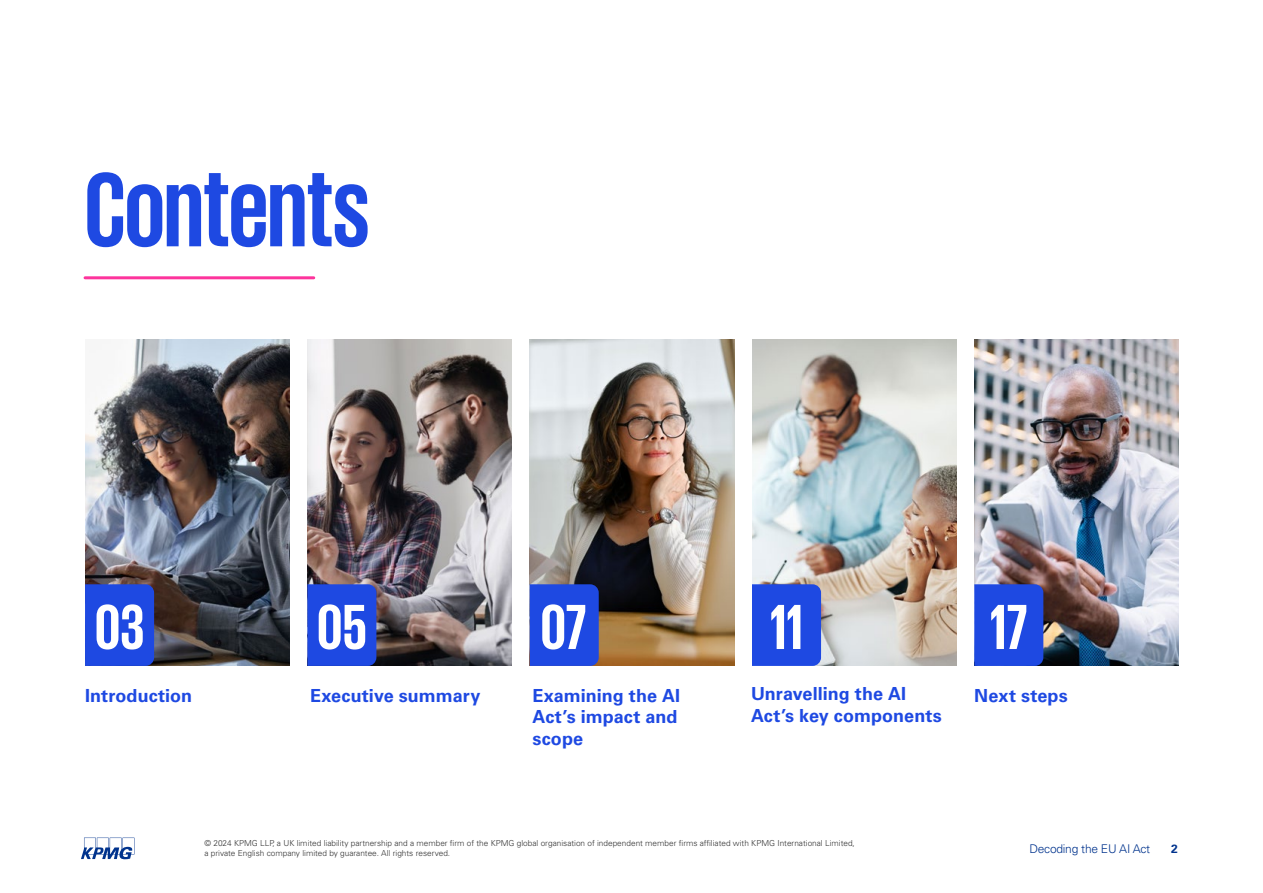
<style>
.page{position:relative;width:1263px;height:893px;background:#fff}
.page>*{position:absolute;margin:0;border:0;box-sizing:border-box;transform-origin:0 0}
.t1{font:700 108px "KPMG";letter-spacing:-.015em;color:#1e49e2}
.t2{font:700 65.1px "KPMG";color:#fff}
.t3{font:700 18px/21.6px "Univers LT Std";letter-spacing:.005em;color:#1e49e2}
.t4{font:300 12px "Univers LT Std";letter-spacing:-.02em;color:#00338d}
.t5{font:700 12px "Univers LT Std";color:#00338d}
.t6{font:300 8.25px/9.9px "Univers LT Std";color:#333}
</style>
<div class="page">
<img style="left:530px;top:339px;width:204px;height:326px">
<hr style="left:85px;top:276px;width:229px;height:3px;background:#fd349c">
<img style="left:85px;top:339px;width:205px;height:327px">
<img style="left:307px;top:339px;width:205px;height:327px">
<img style="left:752px;top:339px;width:204px;height:327px">
<img style="left:974px;top:339px;width:187px;height:327px">
<div style="left:85px;top:584px;width:69px;height:82px;background:#1e49e2"></div>
<div style="left:307px;top:584px;width:69px;height:82px;background:#1e49e2"></div>
<div style="left:530px;top:584px;width:69px;height:82px;background:#1e49e2"></div>
<div style="left:752px;top:584px;width:69px;height:82px;background:#1e49e2"></div>
<div style="left:974px;top:584px;width:69px;height:82px;background:#1e49e2"></div>
<svg style="left:81px;top:838px;width:53px;height:21px"></svg>
<svg style="left:1161px;top:339px;width:18px;height:327px;background:#c8c9d2"></svg>
<h1 class="t1" style="left:84px;top:155px;width:287px">Contents</h1>
<h2 class="t2" style="left:95px;top:594px;width:51px">03</h2>
<h3 class="t3" style="left:85px;top:685px;width:109px">Introduction</h3>
<h2 class="t2" style="left:317px;top:594px;width:52px">05</h2>
<h3 class="t3" style="left:310px;top:685px;width:172px">Executive summary</h3>
<h2 class="t2" style="left:540px;top:594px;width:48px">07</h2>
<h3 class="t3" style="left:532px;top:685px;width:149px">Examining the AI<br>Act’s impact and scope</h3>
<h2 class="t2" style="left:770px;top:594px;width:35px">11</h2>
<h3 class="t3" style="left:751px;top:683px;width:192px">Unravelling the AI<br>Act’s key components</h3>
<h2 class="t2" style="left:990px;top:594px;width:40px">17</h2>
<h3 class="t3" style="left:974px;top:685px;width:95px">Next steps</h3>
<p class="t6" style="left:205px;top:839px;width:652px">© 2024 KPMG LLP, a UK limited liability partnership and a member firm of the KPMG global organisation of independent member firms affiliated with KPMG International Limited, a private English company limited by guarantee. All rights reserved.</p>
<h3 class="t4" style="left:1029px;top:841px;width:122px">Decoding the EU AI Act</h3>
<h3 class="t5" style="left:1171px;top:841px;width:8px">2</h3>
</div>
